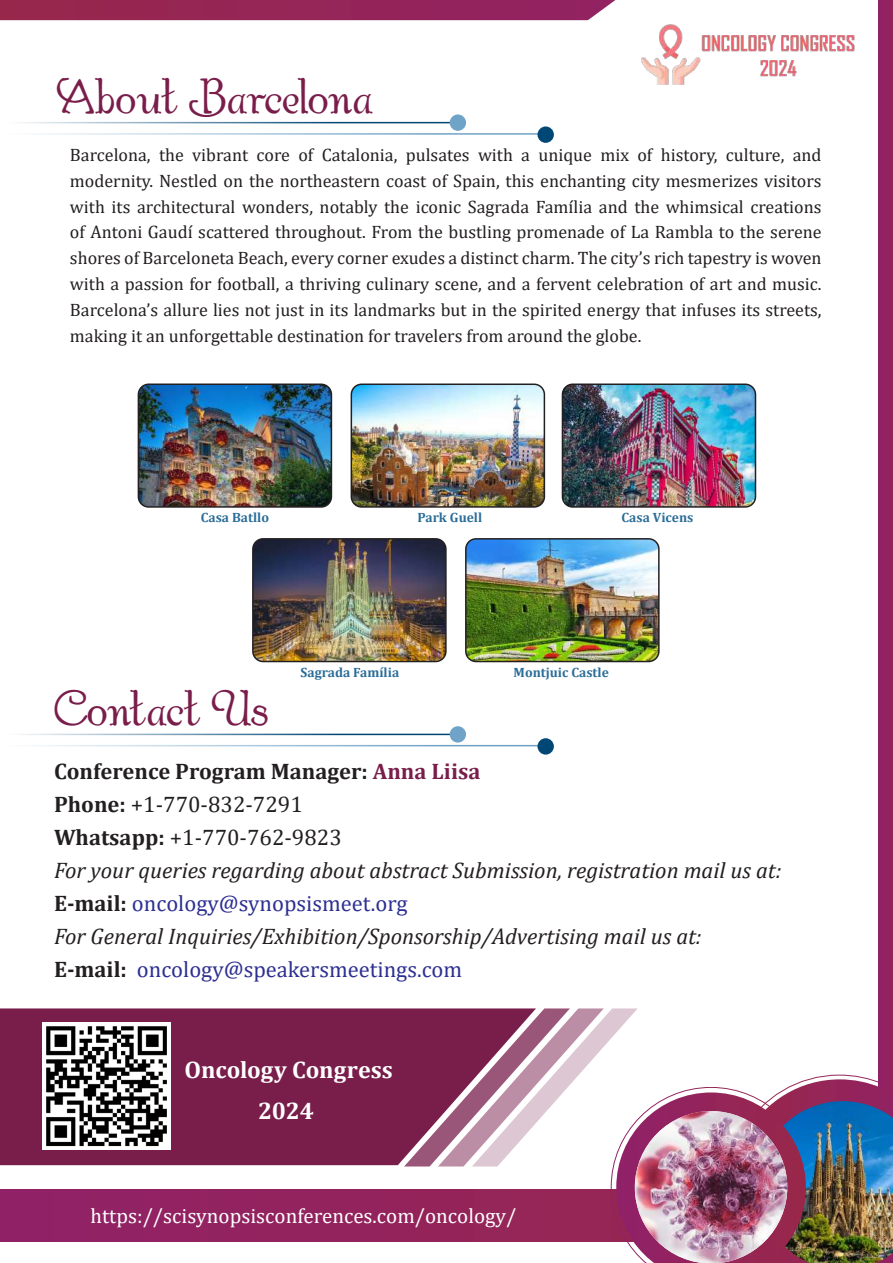
<style>
.page{position:relative;width:893px;height:1263px;background:#fff}
.page>*{position:absolute;margin:0;border:0;box-sizing:border-box;transform-origin:0 0}
.t1{font:43.35px "Gaheris Demo";color:#791e4b}
.t2{font:700 24px/40.8px "Cambria";color:#fff;text-align:center}
.t3{font:italic 22.5px/33px "Cambria";color:#231f20}
.t4{font:21px "Cambria";color:#fff}
.t5{font:18px/25.8px "Cambria";color:#231f20;text-align:justify}
.t6{font:700 13.5px "Cambria";color:#2b6d98}
.s1{font-weight:700;font-style:normal}
.s2{font-weight:700;font-style:normal;color:#791e4b}
.s3{font-style:normal}
.s4{font-style:normal;color:#2e3092}
</style>
<div class="page">
<div style="left:878px;top:0;width:15px;height:1163px;background:#922361"></div>
<div style="left:0;top:1189px;width:893px;height:52px;background:#922361"></div>
<svg style="left:0;top:0;width:616px;height:20px;background:#97295a"></svg>
<div style="left:0;top:1008px;width:404px;height:157px;background:#791e4b"></div>
<img style="left:404px;top:1008px;width:489px;height:255px">
<img style="left:641px;top:24px;width:214px;height:61px">
<hr style="left:0;top:734px;width:457px;height:1px;background:#004776">
<hr style="left:0;top:745px;width:549px;height:1px;background:#70a3c8">
<div style="left:450px;top:726px;width:16px;height:16px;background:#70a3c8;border-radius:50%"></div>
<div style="left:537px;top:738px;width:17px;height:17px;background:#004776;border-radius:50%"></div>
<hr style="left:0;top:122px;width:457px;height:1px;background:#004776">
<hr style="left:0;top:133px;width:549px;height:2px;background:#70a3c8">
<div style="left:450px;top:114px;width:16px;height:17px;background:#70a3c8;border-radius:50%"></div>
<div style="left:537px;top:126px;width:17px;height:17px;background:#004776;border-radius:50%"></div>
<img style="left:562px;top:386px;width:192px;height:120px">
<div style="left:562px;top:383px;width:194px;height:125px;border:2px solid #231f20;border-radius:10px"></div>
<img style="left:351px;top:385px;width:192px;height:121px">
<div style="left:351px;top:383px;width:194px;height:125px;border:2px solid #231f20;border-radius:10px"></div>
<img style="left:466px;top:540px;width:192px;height:121px">
<div style="left:465px;top:538px;width:195px;height:124px;border:2px solid #231f20;border-radius:10px"></div>
<img style="left:138px;top:386px;width:192px;height:120px">
<div style="left:138px;top:383px;width:194px;height:125px;border:2px solid #231f20;border-radius:10px"></div>
<img style="left:254px;top:540px;width:191px;height:121px">
<div style="left:252px;top:538px;width:195px;height:124px;border:2px solid #231f20;border-radius:10px"></div>
<img style="left:43px;top:1022px;width:127px;height:128px">
<h1 class="t1" style="left:54px;top:77px;width:320px">About Barcelona</h1>
<p class="t5" style="left:70px;top:142px;width:753px">Barcelona, the vibrant core of Catalonia, pulsates with a unique mix of history, culture, and modernity. Nestled on the northeastern coast of Spain, this enchanting city mesmerizes visitors with its architectural wonders, notably the iconic Sagrada Família and the whimsical creations of Antoni Gaudí scattered throughout. From the bustling promenade of La Rambla to the serene shores of Barceloneta Beach, every corner exudes a distinct charm. The city’s rich tapestry is woven with a passion for football, a thriving culinary scene, and a fervent celebration of art and music.<br>Barcelona’s allure lies not just in its landmarks but in the spirited energy that infuses its streets, making it an unforgettable destination for travelers from around the globe.</p>
<p class="t6" style="left:201px;top:508px;width:70px">Casa Batllo</p>
<p class="t6" style="left:418px;top:508px;width:66px">Park Guell</p>
<p class="t6" style="left:622px;top:508px;width:73px">Casa Vicens</p>
<h1 class="t1" style="left:54px;top:688px;width:217px">Contact Us</h1>
<p class="t6" style="left:301px;top:663px;width:100px">Sagrada Família</p>
<p class="t6" style="left:514px;top:663px;width:97px">Montjuic Castle</p>
<p class="t3" style="left:54px;top:754px;width:729px"><span class="s1">Conference Program Manager:</span> <span class="s2">Anna Liisa<br></span><span class="s1">Phone:</span> <span class="s3">+1-770-832-7291<br></span><span class="s1">Whatsapp:</span> <span class="s3">+1-770-762-9823<br></span>For your queries regarding about abstract Submission, registration mail us at:<br><span class="s1">E-mail:</span> <span class="s4">oncology@synopsismeet.org<br></span>For General Inquiries/Exhibition/Sponsorship/Advertising mail us at:<br><span class="s1">E-mail:</span> <span class="s4">oncology@speakersmeetings.com</span></p>
<h2 class="t2" style="left:185px;top:1049px;width:210px">Oncology Congress<br>2024</h2>
<p class="t4" style="left:91px;top:1203px;width:427px">https://scisynopsisconferences.com/oncology/</p>
</div>
